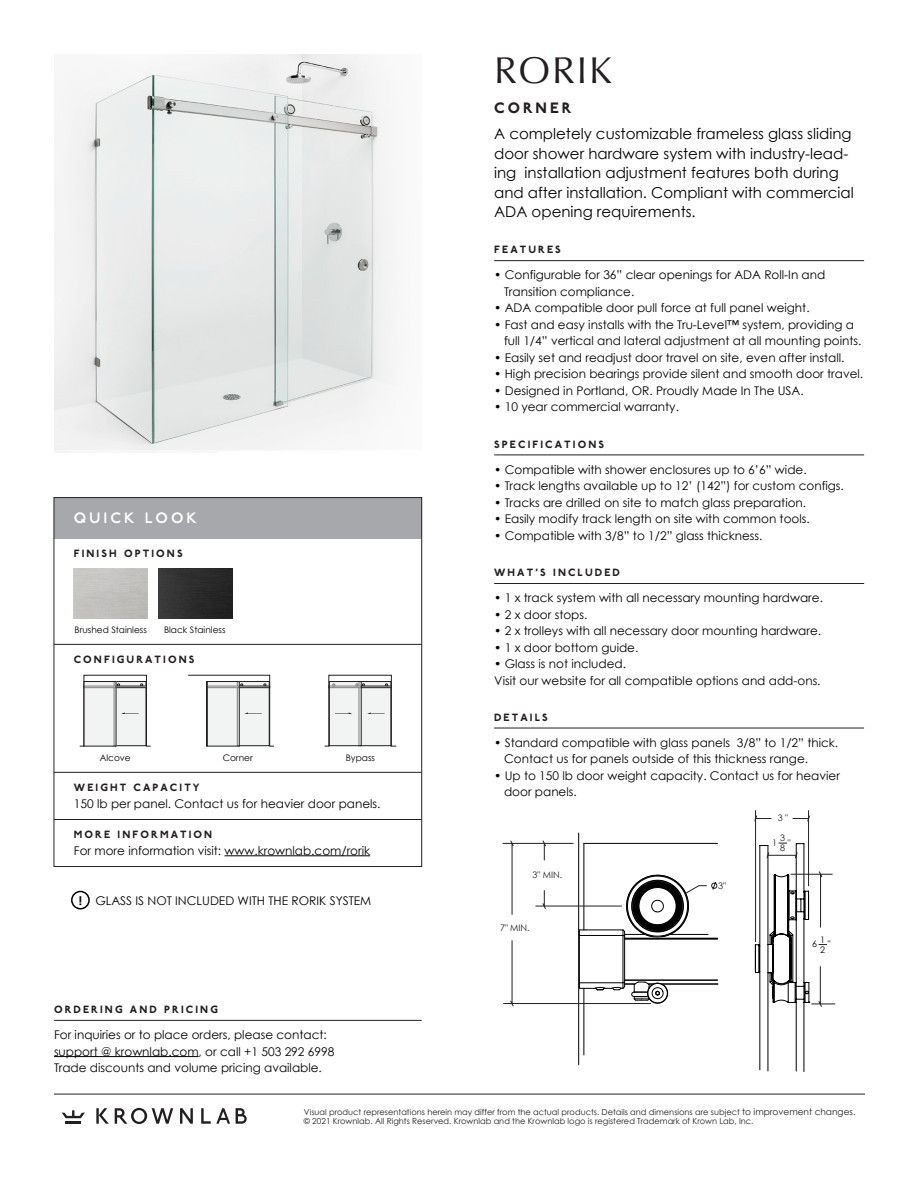
<style>
.page{position:relative;width:918px;height:1188px;background:#fff}
.page>*{position:absolute;margin:0;border:0;box-sizing:border-box;transform-origin:0 0}
.t1{font:37.5px "Optima";letter-spacing:.05em;color:#231f20}
.t2{font:15px/19.5px "Century Gothic";color:#000}
.t3{font:600 15px "P22 Underground Pro";letter-spacing:.2em;color:#fff}
.t4{font:800 15px "P22 Underground Pro";letter-spacing:.2em;color:#231f20}
.t5{font:12px/16.5px "Century Gothic";color:#000}
.t6{font:800 10.5px "P22 Underground Pro";letter-spacing:.2em;color:#231f20}
.t7{font:9px/10.1px "Century Gothic";color:#000}
.t8{font:9px/10.1px "Century Gothic";color:#231f20}
.t9{font:8.25px/9px "Century Gothic";color:#231f20}
.s1{font-weight:700}
.s2{font-size:9px}
</style>
<div class="page">
<hr style="left:54px;top:1094px;width:811px;height:1px;background:#231f20">
<hr style="left:66px;top:1121px;width:15px;height:3px;background:#231f20">
<svg style="left:62px;top:1110px;width:23px;height:8px"></svg>
<svg style="left:180px;top:1108px;width:13px;height:16px"></svg>
<svg style="left:236px;top:1108px;width:11px;height:16px"></svg>
<svg style="left:115px;top:1108px;width:58px;height:16px"></svg>
<svg style="left:96px;top:1108px;width:13px;height:16px"></svg>
<svg style="left:201px;top:1108px;width:29px;height:16px"></svg>
<hr style="left:54px;top:1056px;width:145px;height:1px;background:#000">
<hr style="left:54px;top:1020px;width:368px;height:1px;background:#231f20">
<hr style="left:625px;top:939px;width:93px;height:1px;background:#000">
<hr style="left:625px;top:980px;width:93px;height:1px;background:#000">
<hr style="left:578px;top:833px;width:1px;height:232px;background:#000">
<hr style="left:625px;top:938px;width:93px;height:1px;background:#000">
<hr style="left:584px;top:988px;width:1px;height:67px;background:#000">
<hr style="left:584px;top:843px;width:1px;height:87px;background:#000">
<hr style="left:584px;top:843px;width:134px;height:1px;background:#000">
<hr style="left:579px;top:935px;width:1px;height:48px;background:#000">
<hr style="left:624px;top:936px;width:1px;height:46px;background:#000">
<hr style="left:623px;top:935px;width:1px;height:48px;background:#000">
<hr style="left:579px;top:935px;width:44px;height:1px;background:#000">
<hr style="left:662px;top:984px;width:56px;height:1px;background:#000">
<hr style="left:586px;top:930px;width:37px;height:1px;background:#000">
<svg style="left:579px;top:930px;width:7px;height:9px"></svg>
<svg style="left:579px;top:980px;width:89px;height:24px"></svg>
<svg style="left:622px;top:875px;width:95px;height:62px"></svg>
<svg style="left:542px;top:840px;width:5px;height:20px"></svg>
<svg style="left:510px;top:840px;width:4px;height:7px"></svg>
<hr style="left:512px;top:843px;width:1px;height:71px;background:#231f20">
<svg style="left:542px;top:891px;width:4px;height:18px"></svg>
<hr style="left:536px;top:906px;width:85px;height:1px;background:#231f20">
<svg style="left:510px;top:1000px;width:4px;height:7px"></svg>
<hr style="left:512px;top:941px;width:1px;height:62px;background:#231f20">
<hr style="left:503px;top:1003px;width:148px;height:1px;background:#231f20">
<hr style="left:503px;top:843px;width:70px;height:1px;background:#231f20">
<svg style="left:754px;top:815px;width:17px;height:7px"></svg>
<svg style="left:793px;top:815px;width:17px;height:7px"></svg>
<svg style="left:755px;top:843px;width:80px;height:229px"></svg>
<hr style="left:755px;top:811px;width:1px;height:131px;background:#231f20">
<hr style="left:808px;top:811px;width:1px;height:75px;background:#231f20">
<hr style="left:494px;top:583px;width:370px;height:1px;background:#231f20">
<hr style="left:494px;top:728px;width:370px;height:1px;background:#231f20">
<svg style="left:54px;top:55px;width:341px;height:395px;fill:#eaebea"></svg>
<hr style="left:494px;top:260px;width:370px;height:1px;background:#231f20">
<hr style="left:494px;top:455px;width:370px;height:1px;background:#231f20">
<img style="left:159px;top:569px;width:73px;height:50px">
<div style="left:54px;top:498px;width:368px;height:40px;background:#a6a8ab"></div>
<hr style="left:225px;top:855px;width:145px;height:1px;background:#000">
<div style="left:54px;top:497px;width:368px;height:370px;border:1px solid #231f20"></div>
<hr style="left:54px;top:644px;width:368px;height:1px;background:#231f20">
<hr style="left:54px;top:772px;width:368px;height:1px;background:#231f20">
<hr style="left:54px;top:819px;width:368px;height:1px;background:#231f20">
<svg style="left:79px;top:674px;width:72px;height:73px"></svg>
<svg style="left:86px;top:683px;width:28px;height:62px;fill:#f2f3f3"></svg>
<svg style="left:188px;top:674px;width:86px;height:73px"></svg>
<svg style="left:209px;top:683px;width:29px;height:62px;fill:#f2f3f3"></svg>
<div style="left:207px;top:681px;width:33px;height:66px;border:1px solid #231f20"></div>
<svg style="left:324px;top:674px;width:73px;height:73px"></svg>
<div style="left:71px;top:891px;width:19px;height:19px;border:2px solid #000;border-radius:50%"></div>
<h1 class="t1" style="left:494px;top:48px;width:119px">RORIK</h1>
<p class="t4" style="left:494px;top:96px;width:79px">CORNER</p>
<p class="t3" style="left:74px;top:507px;width:125px">QUICK LOOK</p>
<p class="t6" style="left:74px;top:546px;width:110px">FINISH OPTIONS</p>
<p class="t7" style="left:75px;top:624px;width:74px">Brushed Stainless</p>
<p class="t7" style="left:164px;top:624px;width:63px">Black Stainless</p>
<p class="t6" style="left:74px;top:652px;width:122px">CONFIGURATIONS</p>
<p class="t7" style="left:100px;top:752px;width:33px">Alcove</p>
<p class="t7" style="left:223px;top:752px;width:32px">Corner</p>
<p class="t7" style="left:346px;top:752px;width:31px">Bypass</p>
<p class="t6" style="left:74px;top:780px;width:127px">WEIGHT CAPACITY</p>
<p class="t5" style="left:74px;top:795px;width:308px">150 lb per panel. Contact us for heavier door panels.</p>
<p class="t6" style="left:74px;top:827px;width:140px">MORE INFORMATION</p>
<p class="t5" style="left:74px;top:842px;width:298px">For more information visit: www.krownlab.com/rorik</p>
<p class="t5" style="left:79px;top:892px;width:294px"><span class="s1">!</span> GLASS IS NOT INCLUDED WITH THE RORIK SYSTEM</p>
<p class="t6" style="left:54px;top:1002px;width:165px">ORDERING AND PRICING</p>
<p class="t5" style="left:54px;top:1026px;width:282px">For inquiries or to place orders, please contact: support @ krownlab.com, or call +1 503 292 6998<br>Trade discounts and volume pricing available.</p>
<p class="t2" style="left:494px;top:124px;width:361px">A completely customizable frameless glass sliding door shower hardware system with industry-lead&shy;ing installation adjustment features both during and after installation. Compliant with commercial ADA opening requirements.</p>
<p class="t6" style="left:494px;top:242px;width:68px">FEATURES</p>
<p class="t5" style="left:504px;top:267px;width:323px;text-indent:-10px">• Configurable for 36” clear openings for ADA Roll-In and<br>Transition compliance.</p>
<p class="t5" style="left:494px;top:300px;width:317px">• ADA compatible door pull force at full panel weight.</p>
<p class="t5" style="left:504px;top:316px;width:359px;text-indent:-10px">• Fast and easy installs with the Tru-Level™ system, providing a full 1/4” vertical and lateral adjustment at all mounting points.</p>
<p class="t5" style="left:494px;top:349px;width:352px">• Easily set and readjust door travel on site, even after install.</p>
<p class="t5" style="left:494px;top:366px;width:371px">• High precision bearings provide silent and smooth door travel.</p>
<p class="t5" style="left:494px;top:382px;width:311px">• Designed in Portland, OR. Proudly Made In The USA.</p>
<p class="t5" style="left:494px;top:399px;width:186px">• 10 year commercial warranty.</p>
<p class="t6" style="left:494px;top:436px;width:112px">SPECIFICATIONS</p>
<p class="t5" style="left:494px;top:461px;width:314px">• Compatible with shower enclosures up to 6’6” wide.</p>
<p class="t5" style="left:494px;top:477px;width:351px">• Track lengths available up to 12’ (142”) for custom configs.</p>
<p class="t5" style="left:494px;top:494px;width:314px">• Tracks are drilled on site to match glass preparation.</p>
<p class="t5" style="left:494px;top:510px;width:317px">• Easily modify track length on site with common tools.</p>
<p class="t5" style="left:494px;top:527px;width:270px">• Compatible with 3/8” to 1/2” glass thickness.</p>
<p class="t6" style="left:494px;top:565px;width:127px">WHAT’S INCLUDED</p>
<p class="t5" style="left:494px;top:590px;width:330px">• 1 x track system with all necessary mounting hardware.</p>
<p class="t5" style="left:494px;top:606px;width:95px">• 2 x door stops.</p>
<p class="t5" style="left:494px;top:623px;width:329px">• 2 x trolleys with all necessary door mounting hardware.</p>
<p class="t5" style="left:494px;top:639px;width:146px">• 1 x door bottom guide.</p>
<p class="t5" style="left:494px;top:656px;width:328px">• Glass is not included.<br>Visit our website for all compatible options and add-ons.</p>
<p class="t6" style="left:494px;top:709px;width:55px">DETAILS</p>
<p class="t5" style="left:504px;top:734px;width:336px;text-indent:-10px">• Standard compatible with glass panels 3/8” to 1/2” thick.<br>Contact us for panels outside of this thickness range.</p>
<p class="t5" style="left:504px;top:767px;width:337px;text-indent:-10px">• Up to 150 lb door weight capacity. Contact us for heavier door panels.</p>
<p class="t8" style="left:778px;top:813px;width:12px">3 "</p>
<p class="t8" style="left:533px;top:869px;width:31px">3" MIN.</p>
<p class="t8" style="left:500px;top:923px;width:31px">7" MIN.</p>
<p class="t8" style="left:718px;top:881px;width:9px">3"</p>
<p class="t8" style="left:772px;top:838px;width:6px">1</p>
<p class="t8" style="left:780px;top:833px;width:6px">3<br>8</p>
<p class="t8" style="left:788px;top:837px;width:4px">"</p>
<p class="t7" style="left:812px;top:939px;width:6px">6</p>
<p class="t7" style="left:820px;top:934px;width:6px">1<br>2</p>
<p class="t7" style="left:828px;top:939px;width:4px">"</p>
<p class="t9" style="left:304px;top:1107px;width:553px">Visual product representations herein may differ from the actual products. Details and dimensions are subject <span class="s2">to improvement changes. </span>© 2021 Krownlab. All Rights Reserved. Krownlab and the Krownlab logo is registered Trademark of Krown Lab, Inc.</p>
</div>
